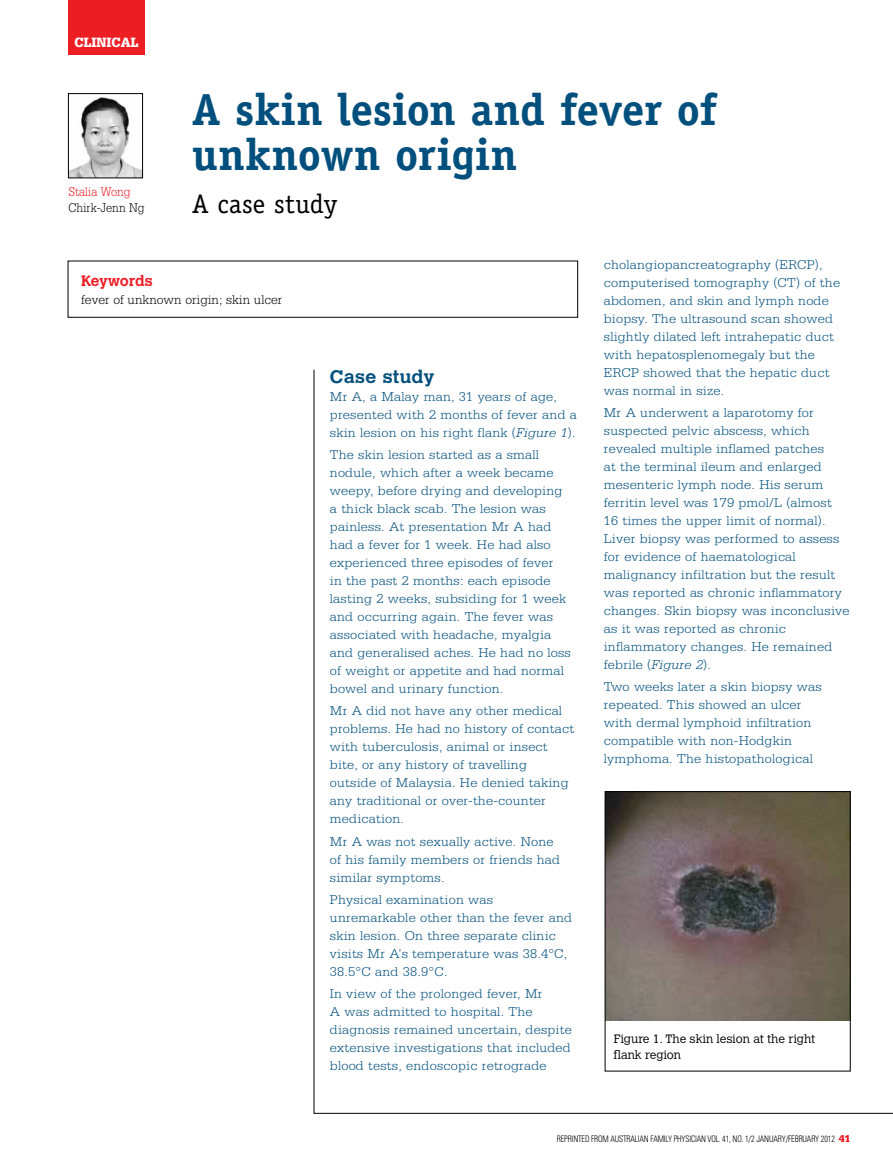
<style>
.page{position:relative;width:893px;height:1170px;background:#fff}
.page>*{position:absolute;margin:0;border:0;box-sizing:border-box;transform-origin:0 0}
.t1{font:700 45px/45px "Officina Serif LT";color:#004f7d}
.t2{font:27px "Officina Serif LT";letter-spacing:.005em;color:#000}
.t3{font:700 18px "Calvert";letter-spacing:.015em;color:#004f7d;scale:1.05 1}
.t4{font:700 15px "Calvert";color:#ed1d24}
.t5{font:900 14.25px "Serifa LT";color:#fff;scale:.9 1}
.t6{font:300 13.5px/18px "Serifa LT";letter-spacing:.015em;color:#004f7d;scale:1.05 1}
.t7{font:300 13.5px "Serifa LT";color:#000}
.t8{font:300 13.5px "Serifa LT";color:#000;scale:.9 1}
.t9{font:300 13.5px "Serifa LT";color:#ed1d24;scale:.9 1}
.t10{font:300 12px/15.8px "Calvert";color:#000}
.t11{font:300 condensed 9px "Univers LT";letter-spacing:-.015em;color:#000;scale:.9 1}
.s1{font-style:italic}
.s2{font-family:"Serifa LT";font-weight:900;font-stretch:normal;font-size:10.5px;color:#ed1d24}
</style>
<div class="page">
<div style="left:68px;top:0;width:77px;height:55px;background:#ed1d24"></div>
<img style="left:70px;top:97px;width:71px;height:79px">
<div style="left:68px;top:93px;width:75px;height:85px;border:1px solid #000"></div>
<svg style="left:313px;top:369px;width:580px;height:744px"></svg>
<div style="left:604px;top:258px;width:246px;height:512px;background:#fff"></div>
<div style="left:330px;top:368px;width:248px;height:713px;background:#fff"></div>
<img style="left:607px;top:793px;width:241px;height:227px">
<div style="left:605px;top:791px;width:245px;height:280px;border:1px solid #000"></div>
<p class="t5" style="left:74px;top:34px;width:73px">CLINICAL</p>
<p class="t9" style="left:68px;top:184px;width:71px">Stalia Wong</p>
<p class="t8" style="left:68px;top:200px;width:86px">Chirk-Jenn Ng</p>
<h1 class="t1" style="left:192px;top:86px;width:526px">A skin lesion and fever of unknown origin</h1>
<h2 class="t2" style="left:192px;top:188px;width:147px">A case study</h2>
<p class="t4" style="left:81px;top:271px;width:73px">Keywords</p>
<p class="t7" style="left:81px;top:292px;width:203px">fever of unknown origin; skin ulcer</p>
<h3 class="t3" style="left:330px;top:365px;width:101px">Case study</h3>
<p class="t6" style="left:330px;top:387px;width:237px">Mr A, a Malay man, 31 years of age, presented with 2 months of fever and a skin lesion on his right flank (<span class="s1">Figure 1</span>).</p>
<p class="t6" style="left:330px;top:445px;width:231px">The skin lesion started as a small nodule, which after a week became weepy, before drying and developing a thick black scab. The lesion was painless. At presentation Mr A had had a fever for 1 week. He had also experienced three episodes of fever<br>in the past 2 months: each episode lasting 2 weeks, subsiding for 1 week and occurring again. The fever was associated with headache, myalgia and generalised aches. He had no loss of weight or appetite and had normal bowel and urinary function.</p>
<p class="t6" style="left:330px;top:702px;width:234px">Mr A did not have any other medical problems. He had no history of contact with tuberculosis, animal or insect bite, or any history of travelling outside of Malaysia. He denied taking any traditional or over-the-counter medication.</p>
<p class="t6" style="left:330px;top:832px;width:221px">Mr A was not sexually active. None of his family members or friends had similar symptoms.</p>
<p class="t6" style="left:330px;top:890px;width:232px">Physical examination was unremarkable other than the fever and skin lesion. On three separate clinic visits Mr A’s temperature was 38.4°C,<br>38.5°C and 38.9°C.</p>
<p class="t6" style="left:330px;top:984px;width:232px">In view of the prolonged fever, Mr<br>A was admitted to hospital. The diagnosis remained uncertain, despite extensive investigations that included blood tests, endoscopic retrograde</p>
<p class="t6" style="left:604px;top:255px;width:227px">cholangiopancreatography (ERCP), computerised tomography (CT) of the abdomen, and skin and lymph node biopsy. The ultrasound scan showed slightly dilated left intrahepatic duct with hepatosplenomegaly but the ERCP showed that the hepatic duct was normal in size.</p>
<p class="t6" style="left:604px;top:403px;width:236px">Mr A underwent a laparotomy for suspected pelvic abscess, which revealed multiple inflamed patches<br>at the terminal ileum and enlarged mesenteric lymph node. His serum ferritin level was 179 pmol/L (almost<br>16 times the upper limit of normal).<br>Liver biopsy was performed to assess for evidence of haematological malignancy infiltration but the result was reported as chronic inflammatory changes. Skin biopsy was inconclusive as it was reported as chronic inflammatory changes. He remained febrile (<span class="s1">Figure 2</span>).</p>
<p class="t6" style="left:604px;top:678px;width:209px">Two weeks later a skin biopsy was repeated. This showed an ulcer with dermal lymphoid infiltration compatible with non-Hodgkin lymphoma. The histopathological</p>
<p class="t10" style="left:614px;top:1031px;width:203px">Figure 1. The skin lesion at the right flank region</p>
<p class="t11" style="left:557px;top:1133px;width:328px">REPR INTED FROM AUSTRALIAN FAMILY PHYSICIAN VOL. 41, NO. 1/2 JANUARY/FEBR UARY 2012 <span class="s2">41</span></p>
</div>
